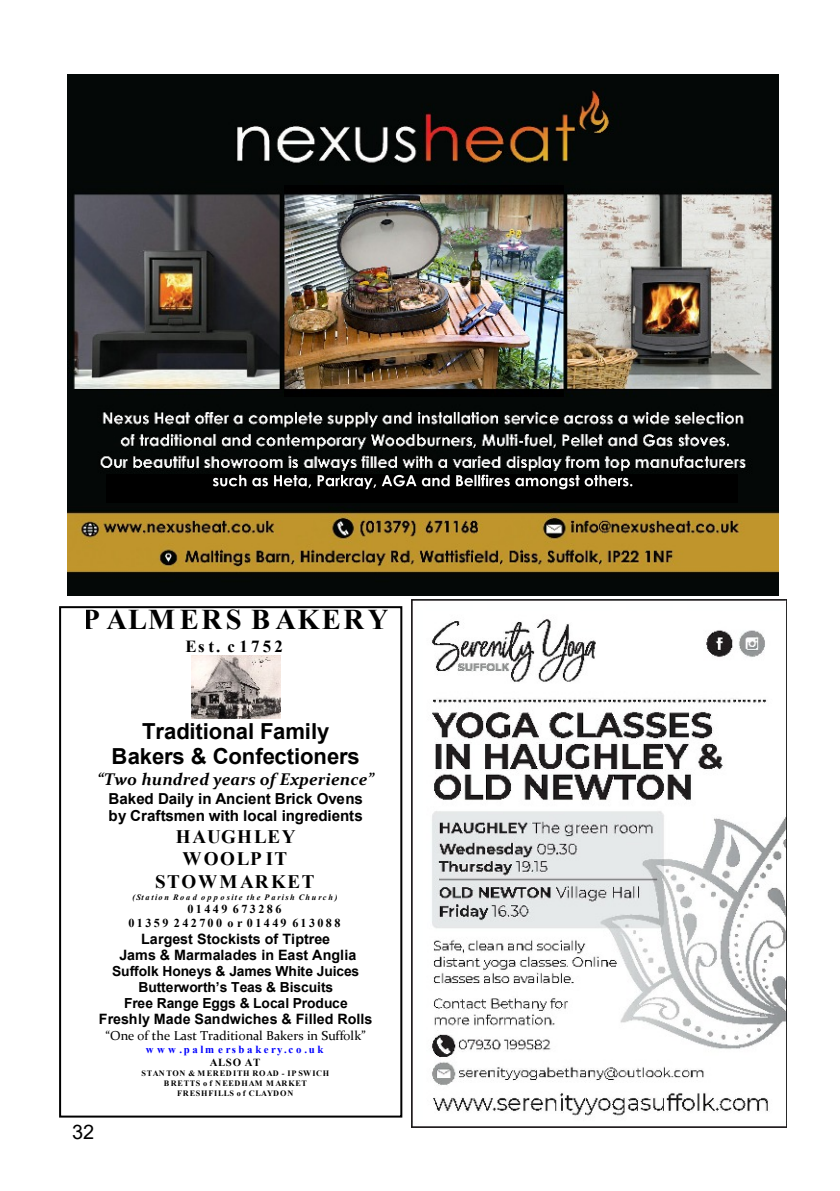
<style>
.page{position:relative;width:840px;height:1191px;background:#fff}
.page>*{position:absolute;margin:0;border:0;box-sizing:border-box;transform-origin:0 0}
.t1{font:700 28.6px "Times New Roman";letter-spacing:.095em;color:#000}
.t2{font:700 22px/25.2px "Arial";letter-spacing:-.005em;color:#000;text-align:center}
.t3{font:20px "Arial";color:#000}
.t4{font:700 19px/22.6px "Times New Roman";letter-spacing:.085em;color:#000;text-align:center}
.t5{font:italic 700 16.8px "Constantia";color:#000}
.t6{font:700 16.8px "Times New Roman";letter-spacing:.195em;color:#000}
.t7{font:700 15.2px/17.4px "Arial";letter-spacing:-.01em;color:#000}
.t8{font:700 14.2px/16.4px "Arial";letter-spacing:-.005em;color:#000;text-align:center}
.t9{font:700 13.8px/15.6px "Arial";letter-spacing:-.01em;color:#000;text-align:center}
.t10{font:13px "Constantia";letter-spacing:-.005em;color:#000}
.t11{font:700 12.2px/14.2px "Times New Roman";letter-spacing:.215em;color:#000;text-align:center}
.t12{font:700 10.8px "Times New Roman";letter-spacing:.245em;color:#00f}
.t13{font:700 10.8px "Times New Roman";letter-spacing:.05em;color:#000}
.t14{font:700 8.2px/9.8px "Times New Roman";letter-spacing:.075em;color:#000;text-align:center}
.t15{font:italic 700 8.2px "Times New Roman";letter-spacing:.215em;color:#000}
</style>
<div class="page">
<div style="left:59px;top:606px;width:343px;height:511px;border:2px solid #000"></div>
<img style="left:191px;top:656px;width:89px;height:63px">
<img style="left:67px;top:74px;width:710px;height:521px">
<img style="left:284px;top:186px;width:279px;height:211px">
<img style="left:107px;top:475px;width:630px;height:27px">
<img style="left:213px;top:475px;width:93px;height:11px">
<img style="left:411px;top:599px;width:375px;height:528px">
<h1 class="t1" style="left:82px;top:610px;width:307px">P ALMERS BAKERY</h1>
<p class="t6" style="left:185px;top:640px;width:99px">Est. c1752</p>
<h2 class="t2" style="left:111px;top:721px;width:249px">Traditional Family<br>Bakers &amp; Confectioners</h2>
<p class="t5" style="left:97px;top:773px;width:278px">“Two hundred years of Experience”</p>
<p class="t7" style="left:108px;top:791px;width:256px">Baked Daily in Ancient Brick Ovens by Craftsmen with local ingredients</p>
<h3 class="t4" style="left:155px;top:827px;width:161px">HAUGHLEY<br>WOOLP IT<br>STOWMARKET</h3>
<p class="t15" style="left:132px;top:894px;width:206px">(Station Road opposite the Parish Church)</p>
<p class="t11" style="left:128px;top:903px;width:213px">01449 673286<br>01359 242700 or 01449 613088</p>
<p class="t8" style="left:119px;top:932px;width:238px">Largest Stockists of Tiptree<br>Jams &amp; Marmalades in East Anglia</p>
<p class="t9" style="left:112px;top:965px;width:248px">Suffolk Honeys &amp; James White Juices<br>Butterworth’s Teas &amp; Biscuits<br>Free Range Eggs &amp; Local Produce</p>
<p class="t8" style="left:99px;top:1012px;width:275px">Freshly Made Sandwiches &amp; Filled Rolls</p>
<p class="t10" style="left:105px;top:1029px;width:261px">“One of the Last Traditional Bakers in Suffolk”</p>
<p class="t12" style="left:146px;top:1046px;width:179px">www.palm ersbakery.co.uk</p>
<p class="t13" style="left:210px;top:1058px;width:52px">ALSO AT</p>
<p class="t14" style="left:141px;top:1069px;width:189px">STANTON &amp; MEREDITH ROAD - IP SWICH<br>BRETTS o f NEEDHAM MARKET<br>FRESHFILLS o f CLAYDON</p>
<h3 class="t3" style="left:72px;top:1124px;width:24px">32</h3>
</div>
